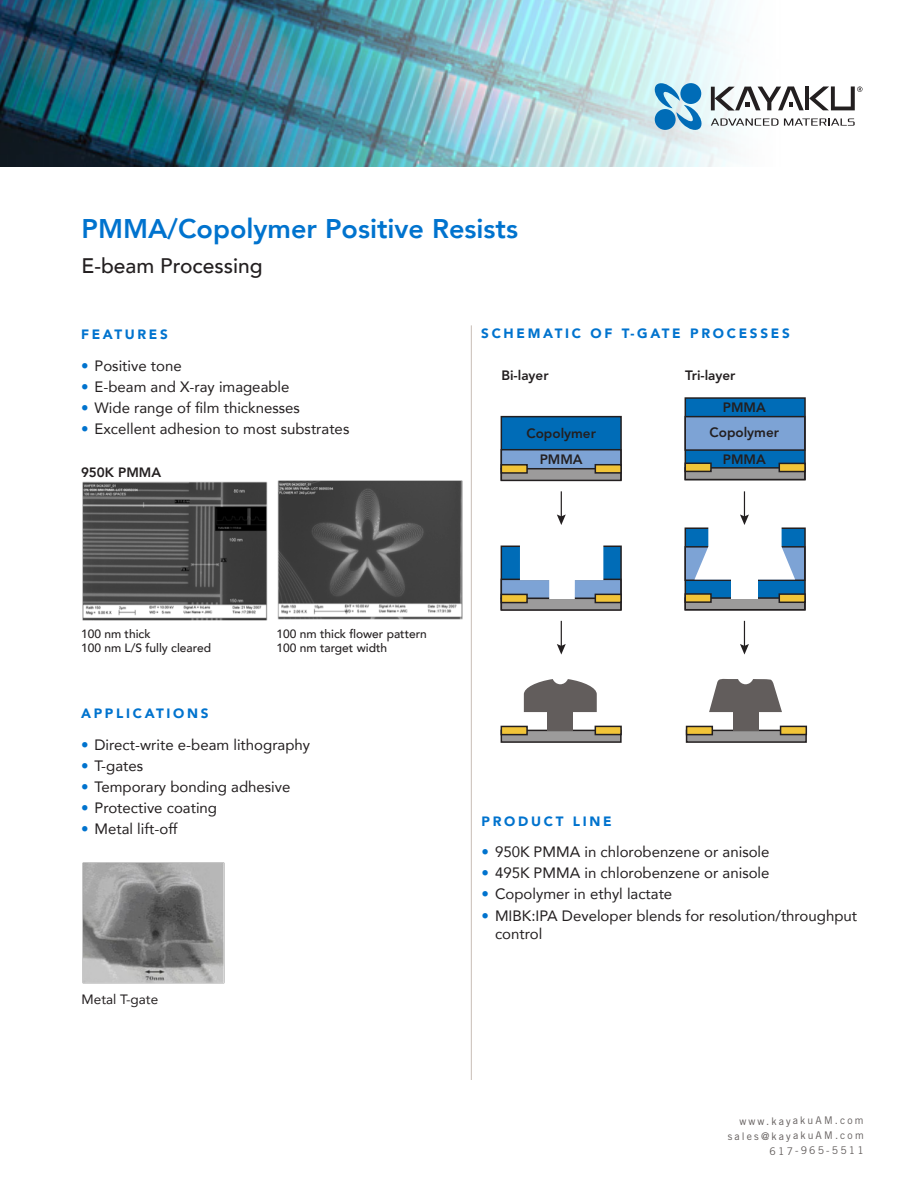
<style>
.page{position:relative;width:918px;height:1188px;background:#fff}
.page>*{position:absolute;margin:0;border:0;box-sizing:border-box;transform-origin:0 0}
.t1{font:800 27px "Avenir";color:#0073ce}
.t2{font:500 21px "Avenir";color:#231f20}
.bodytext{font:15px/18px "Avenir";color:#231f20}
.bodytext-2{font:900 13.5px "Avenir";letter-spacing:.2em;color:#0073ce}
.t3{font:800 13.5px/25.3px "Avenir";color:#231f20;text-align:center}
.t4{font:13.5px "Avenir";color:#231f20}
.t5{font:500 12px "Avenir";color:#231f20}
.t6{font:10.5px "Trade Gothic";color:#625d5c}
.s1{color:#0073ce}
</style>
<div class="page">
<div style="left:501px;top:417px;width:120px;height:63px;background:#006cb7"></div>
<div style="left:501px;top:416px;width:121px;height:65px;border:2px solid #231f20"></div>
<div style="left:501px;top:450px;width:120px;height:19px;background:#7da3d5"></div>
<div style="left:501px;top:449px;width:121px;height:21px;border:2px solid #231f20"></div>
<div style="left:501px;top:469px;width:120px;height:11px;background:#9c9b9b"></div>
<div style="left:501px;top:468px;width:121px;height:13px;border:2px solid #231f20"></div>
<div style="left:501px;top:465px;width:26px;height:8px;background:#f1c438"></div>
<div style="left:501px;top:464px;width:27px;height:10px;border:2px solid #231f20"></div>
<div style="left:595px;top:464px;width:27px;height:10px;background:#f1c438;border:2px solid #231f20"></div>
<div style="left:685px;top:397px;width:121px;height:83px;background:#006cb7;border:2px solid #231f20"></div>
<div style="left:684px;top:416px;width:122px;height:35px;background:#7da3d5;border:2px solid #231f20"></div>
<div style="left:684px;top:467px;width:122px;height:13px;background:#9c9b9b;border:2px solid #231f20"></div>
<div style="left:684px;top:463px;width:28px;height:9px;background:#f1c438;border:2px solid #231f20"></div>
<div style="left:779px;top:463px;width:27px;height:9px;background:#f1c438;border:2px solid #231f20"></div>
<svg style="left:557px;top:491px;width:9px;height:34px"></svg>
<svg style="left:557px;top:621px;width:9px;height:34px"></svg>
<svg style="left:740px;top:621px;width:9px;height:34px"></svg>
<div style="left:501px;top:546px;width:120px;height:64px;background:#006cb7"></div>
<div style="left:501px;top:546px;width:121px;height:64px;border:2px solid #231f20"></div>
<div style="left:501px;top:579px;width:120px;height:20px;background:#7da3d5"></div>
<div style="left:501px;top:579px;width:121px;height:20px;border:2px solid #231f20"></div>
<div style="left:501px;top:598px;width:120px;height:12px;background:#9c9b9b"></div>
<div style="left:501px;top:598px;width:121px;height:13px;border:2px solid #231f20"></div>
<div style="left:501px;top:594px;width:26px;height:9px;background:#f1c438"></div>
<div style="left:501px;top:594px;width:27px;height:9px;border:2px solid #231f20"></div>
<div style="left:595px;top:594px;width:27px;height:9px;background:#f1c438;border:2px solid #231f20"></div>
<svg style="left:520px;top:546px;width:83px;height:53px"></svg>
<div style="left:685px;top:527px;width:121px;height:83px;background:#006cb7;border:2px solid #231f20"></div>
<div style="left:684px;top:546px;width:122px;height:35px;background:#7da3d5;border:2px solid #231f20"></div>
<div style="left:684px;top:597px;width:122px;height:13px;background:#9c9b9b;border:2px solid #231f20"></div>
<div style="left:684px;top:593px;width:28px;height:10px;background:#f1c438;border:2px solid #231f20"></div>
<div style="left:779px;top:593px;width:27px;height:10px;background:#f1c438;border:2px solid #231f20"></div>
<svg style="left:695px;top:491px;width:100px;height:88px"></svg>
<div style="left:731px;top:577px;width:27px;height:22px;background:#fff"></div>
<div style="left:501px;top:730px;width:120px;height:12px;background:#9c9b9b"></div>
<div style="left:501px;top:730px;width:121px;height:13px;border:2px solid #231f20"></div>
<div style="left:501px;top:726px;width:26px;height:9px;background:#f1c438"></div>
<div style="left:501px;top:726px;width:27px;height:9px;border:2px solid #231f20"></div>
<div style="left:595px;top:726px;width:27px;height:9px;background:#f1c438;border:2px solid #231f20"></div>
<div style="left:547px;top:709px;width:26px;height:22px;background:#625d5c"></div>
<svg style="left:524px;top:679px;width:73px;height:33px"></svg>
<div style="left:687px;top:730px;width:119px;height:12px;background:#9c9b9b"></div>
<div style="left:686px;top:730px;width:121px;height:13px;border:2px solid #231f20"></div>
<div style="left:686px;top:726px;width:27px;height:9px;background:#f1c438;border:2px solid #231f20"></div>
<div style="left:781px;top:726px;width:25px;height:9px;background:#f1c438"></div>
<div style="left:780px;top:726px;width:27px;height:9px;border:2px solid #231f20"></div>
<div style="left:733px;top:709px;width:25px;height:22px;background:#625d5c"></div>
<svg style="left:709px;top:679px;width:73px;height:33px"></svg>
<img style="left:0;top:0;width:732px;height:166px">
<svg style="left:711px;top:118px;width:144px;height:8px"></svg>
<svg style="left:655px;top:83px;width:48px;height:47px;background:#8ec2dd"></svg>
<div style="left:680px;top:83px;width:21px;height:21px;background:#006cb7;border-radius:50%"></div>
<div style="left:655px;top:109px;width:21px;height:21px;background:#006cb7;border-radius:50%"></div>
<svg style="left:711px;top:86px;width:152px;height:25px"></svg>
<img style="left:82px;top:481px;width:185px;height:139px">
<img style="left:278px;top:481px;width:185px;height:138px">
<img style="left:83px;top:863px;width:142px;height:121px">
<hr style="left:471px;top:325px;width:1px;height:755px;background:#c8beb6">
<p class="t1" style="left:82px;top:208px;width:438px">PMMA/Copolymer Positive Resists</p>
<p class="t2" style="left:82px;top:247px;width:182px">E-beam Processing</p>
<p class="bodytext-2" style="left:81px;top:323px;width:88px">FEATURES</p>
<p class="bodytext" style="left:81px;top:356px;width:102px"><span class="s1">•</span> Positive tone</p>
<p class="bodytext" style="left:81px;top:377px;width:210px"><span class="s1">•</span> E-beam and X-ray imageable</p>
<p class="bodytext" style="left:81px;top:398px;width:220px"><span class="s1">•</span> Wide range of film thicknesses</p>
<p class="bodytext" style="left:81px;top:420px;width:270px"><span class="s1">•</span> Excellent adhesion to most substrates</p>
<p class="t3" style="left:81px;top:460px;width:82px">950K PMMA</p>
<p class="bodytext-2" style="left:481px;top:321px;width:310px">SCHEMATIC OF T-GATE PROCESSES</p>
<p class="t3" style="left:501px;top:363px;width:49px">Bi-layer</p>
<p class="t3" style="left:685px;top:362px;width:52px">Tri-layer</p>
<p class="t3" style="left:526px;top:421px;width:71px">Copolymer<br>PMMA</p>
<p class="t3" style="left:723px;top:395px;width:44px">PMMA</p>
<p class="t3" style="left:710px;top:420px;width:71px">Copolymer</p>
<p class="t3" style="left:723px;top:447px;width:44px">PMMA</p>
<p class="t5" style="left:81px;top:624px;width:71px">100 nm thick</p>
<p class="t5" style="left:81px;top:638px;width:132px">100 nm L/S fully cleared</p>
<p class="t5" style="left:276px;top:624px;width:152px">100 nm thick flower pattern</p>
<p class="t5" style="left:276px;top:638px;width:112px">100 nm target width</p>
<p class="bodytext-2" style="left:81px;top:702px;width:129px">APPLICATIONS</p>
<p class="bodytext" style="left:81px;top:735px;width:231px"><span class="s1">•</span> Direct-write e-beam lithography</p>
<p class="bodytext" style="left:81px;top:756px;width:64px"><span class="s1">•</span> T-gates</p>
<p class="bodytext" style="left:81px;top:777px;width:211px"><span class="s1">•</span> Temporary bonding adhesive</p>
<p class="bodytext" style="left:81px;top:799px;width:138px"><span class="s1">•</span> Protective coating</p>
<p class="bodytext" style="left:81px;top:820px;width:98px"><span class="s1">•</span> Metal lift-off</p>
<p class="t4" style="left:82px;top:989px;width:78px">Metal T-gate</p>
<p class="bodytext-2" style="left:482px;top:809px;width:132px">PRODUCT LINE</p>
<p class="bodytext" style="left:482px;top:842px;width:290px"><span class="s1">•</span> 950K PMMA in chlorobenzene or anisole</p>
<p class="bodytext" style="left:482px;top:864px;width:290px"><span class="s1">•</span> 495K PMMA in chlorobenzene or anisole</p>
<p class="bodytext" style="left:482px;top:885px;width:192px"><span class="s1">•</span> Copolymer in ethyl lactate</p>
<p class="bodytext" style="left:495px;top:906px;width:364px;text-indent:-14px"><span class="s1">•</span> MIBK:IPA Developer blends for resolution/throughput control</p>
<p class="t6" style="left:739px;top:1115px;width:126px;rotate:-1deg">www.kayakuAM.com</p>
<p class="t6" style="left:728px;top:1131px;width:137px;rotate:-1deg">sales@kayakuAM.com</p>
<p class="t6" style="left:769px;top:1145px;width:96px;rotate:-1deg">617-965-5511</p>
</div>
